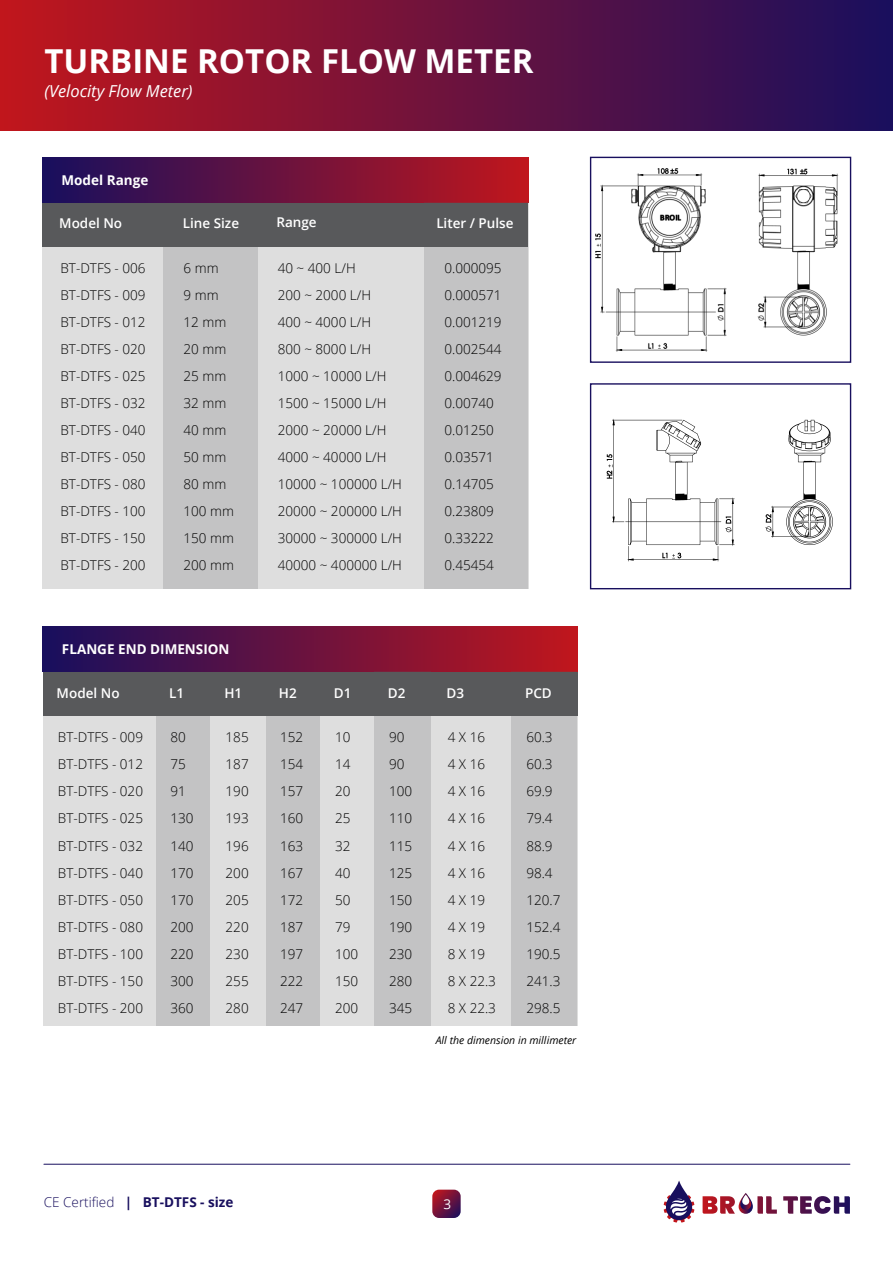
<style>
.page{position:relative;width:893px;height:1263px;background:#fff}
.page>*{position:absolute;margin:0;border:0;box-sizing:border-box;transform-origin:0 0}
.t1{font:700 33px "Open Sans";color:#fff}
.t2{font:italic 16.5px "Open Sans";color:#fff}
.t3{font:300 13.5px/27px "Open Sans";color:#000}
.t4{font:600 13.5px "Open Sans";color:#fff}
.t5{font:700 13.5px "Open Sans";color:#fff}
.t6{font:700 13.5px "Open Sans";color:#180f5e}
.t7{font:13.5px "Open Sans";color:#fff}
.t8{font:italic 10.5px "Open Sans";color:#000}
.s1{font-weight:300}
</style>
<div class="page">
<svg style="left:432px;top:1189px;width:29px;height:29px"></svg>
<svg style="left:703px;top:1196px;width:147px;height:18px"></svg>
<svg style="left:739px;top:1193px;width:14px;height:21px"></svg>
<svg style="left:740px;top:1194px;width:11px;height:16px"></svg>
<svg style="left:742px;top:1194px;width:7px;height:11px"></svg>
<svg style="left:663px;top:1180px;width:31px;height:42px"></svg>
<hr style="left:44px;top:1164px;width:806px;height:1px;background:#180f5e">
<div style="left:0;top:0;width:893px;height:131px;background:linear-gradient(to right,#c1161c,#190f5e)"></div>
<div style="left:43px;top:202px;width:485px;height:387px;background:#dedede"></div>
<div style="left:163px;top:202px;width:95px;height:387px;background:#c3c3c4"></div>
<div style="left:43px;top:202px;width:485px;height:45px;background:#58595b"></div>
<div style="left:43px;top:157px;width:485px;height:45px;background:linear-gradient(to right,#180f5e,#c0161d)"></div>
<svg style="left:424px;top:202px;width:104px;height:387px;background:#b6b6b7"></svg>
<img style="left:596px;top:169px;width:243px;height:182px">
<img style="left:606px;top:419px;width:226px;height:143px">
<div style="left:43px;top:671px;width:534px;height:355px;background:#dedede"></div>
<div style="left:156px;top:671px;width:54px;height:355px;background:#c3c3c4"></div>
<div style="left:266px;top:671px;width:54px;height:355px;background:#c3c3c4"></div>
<div style="left:43px;top:671px;width:534px;height:45px;background:#58595b"></div>
<div style="left:43px;top:626px;width:534px;height:45px;background:linear-gradient(to right,#180f5e,#c0161d)"></div>
<svg style="left:374px;top:671px;width:57px;height:355px;background:#b5b5b6"></svg>
<svg style="left:511px;top:671px;width:66px;height:355px;background:#b5b5b6"></svg>
<div style="left:590px;top:383px;width:261px;height:206px;border:1px solid #180f5e"></div>
<div style="left:590px;top:157px;width:261px;height:206px;border:1px solid #180f5e"></div>
<h1 class="t1" style="left:44px;top:37px;width:491px">TURBINE ROTOR FLOW METER</h1>
<p class="t2" style="left:44px;top:79px;width:150px">(Velocity Flow Meter)</p>
<p class="t5" style="left:62px;top:170px;width:88px">Model Range</p>
<p class="t4" style="left:59px;top:214px;width:64px">Model No</p>
<p class="t4" style="left:183px;top:213px;width:58px">Line Size</p>
<p class="t4" style="left:276px;top:213px;width:42px">Range</p>
<p class="t4" style="left:436px;top:213px;width:79px">Liter / Pulse</p>
<p class="t3" style="left:61px;top:255px;width:87px;text-align:justify">BT-DTFS - 006<br>BT-DTFS - 009<br>BT-DTFS - 012<br>BT-DTFS - 020<br>BT-DTFS - 025<br>BT-DTFS - 032<br>BT-DTFS - 040<br>BT-DTFS - 050<br>BT-DTFS - 080<br>BT-DTFS - 100<br>BT-DTFS - 150<br>BT-DTFS - 200</p>
<p class="t3" style="left:184px;top:255px;width:52px">6 mm<br>9 mm<br>12 mm<br>20 mm<br>25 mm<br>32 mm<br>40 mm<br>50 mm<br>80 mm<br>100 mm<br>150 mm<br>200 mm</p>
<p class="t3" style="left:278px;top:255px;width:126px">40 ~ 400 L/H<br>200 ~ 2000 L/H<br>400 ~ 4000 L/H<br>800 ~ 8000 L/H<br>1000 ~ 10000 L/H<br>1500 ~ 15000 L/H<br>2000 ~ 20000 L/H<br>4000 ~ 40000 L/H<br>10000 ~ 100000 L/H<br>20000 ~ 200000 L/H<br>30000 ~ 300000 L/H<br>40000 ~ 400000 L/H</p>
<p class="t3" style="left:444px;top:255px;width:59px">0.000095<br>0.000571<br>0.001219<br>0.002544<br>0.004629<br>0.00740<br>0.01250<br>0.03571<br>0.14705<br>0.23809<br>0.33222<br>0.45454</p>
<p class="t5" style="left:62px;top:640px;width:169px">FLANGE END DIMENSION</p>
<p class="t4" style="left:57px;top:684px;width:64px">Model No</p>
<p class="t4" style="left:169px;top:684px;width:17px">L1</p>
<p class="t4" style="left:224px;top:684px;width:19px">H1</p>
<p class="t4" style="left:334px;top:684px;width:19px">D1</p>
<p class="t4" style="left:279px;top:684px;width:19px">H2</p>
<p class="t3" style="left:58px;top:724px;width:87px;text-align:justify">BT-DTFS - 009<br>BT-DTFS - 012<br>BT-DTFS - 020<br>BT-DTFS - 025<br>BT-DTFS - 032<br>BT-DTFS - 040<br>BT-DTFS - 050<br>BT-DTFS - 080<br>BT-DTFS - 100<br>BT-DTFS - 150<br>BT-DTFS - 200</p>
<p class="t3" style="left:170px;top:724px;width:25px">80<br>75<br>91<br>130<br>140<br>170<br>170<br>200<br>220<br>300<br>360</p>
<p class="t3" style="left:335px;top:724px;width:25px">10<br>14<br>20<br>25<br>32<br>40<br>50<br>79<br>100<br>150<br>200</p>
<p class="t3" style="left:226px;top:724px;width:25px;text-align:justify">185<br>187<br>190<br>193<br>196<br>200<br>205<br>220<br>230<br>255<br>280</p>
<p class="t3" style="left:280px;top:724px;width:25px;text-align:justify">152<br>154<br>157<br>160<br>163<br>167<br>172<br>187<br>197<br>222<br>247</p>
<p class="t4" style="left:388px;top:684px;width:19px">D2</p>
<p class="t3" style="left:389px;top:724px;width:25px">90<br>90<br>100<br>110<br>115<br>125<br>150<br>190<br>230<br>280<br>345</p>
<p class="t4" style="left:446px;top:684px;width:19px">D3</p>
<p class="t3" style="left:448px;top:724px;width:50px">4 X 16<br>4 X 16<br>4 X 16<br>4 X 16<br>4 X 16<br>4 X 16<br>4 X 19<br>4 X 19<br>8 X 19<br>8 X 22.3<br>8 X 22.3</p>
<p class="t4" style="left:525px;top:684px;width:28px">PCD</p>
<p class="t3" style="left:526px;top:724px;width:36px">60.3<br>60.3<br>69.9<br>79.4<br>88.9<br>98.4<br>120.7<br>152.4<br>190.5<br>241.3<br>298.5</p>
<p class="t8" style="left:436px;top:1033px;width:142px">All the dimension in millimeter</p>
<p class="t6" style="left:44px;top:1193px;width:191px"><span class="s1">CE Certified</span> | BT-DTFS - size</p>
<p class="t7" style="left:443px;top:1194px;width:9px">3</p>
</div>
